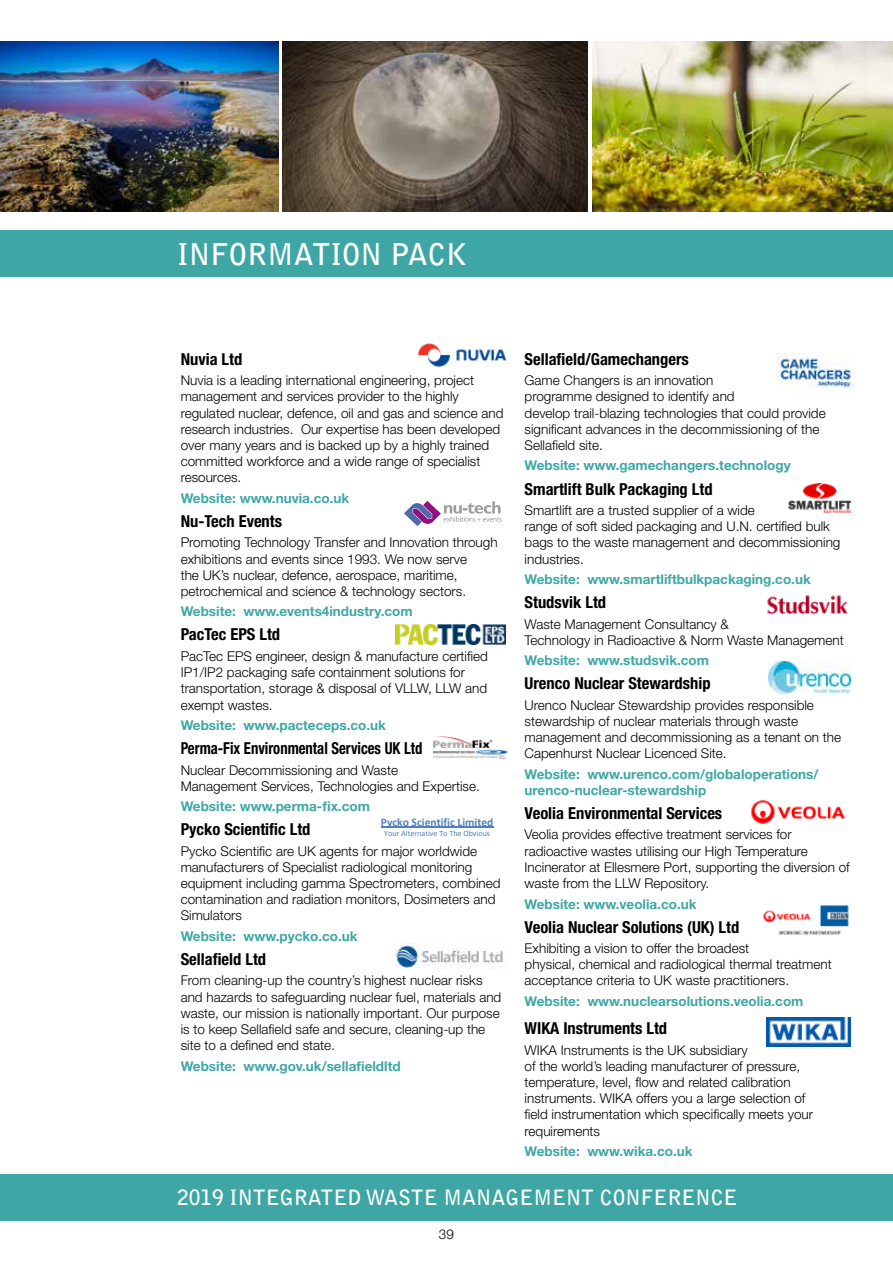
<style>
.page{position:relative;width:893px;height:1263px;background:#fff}
.page>*{position:absolute;margin:0;border:0;box-sizing:border-box;transform-origin:0 0}
.t1{font:700 30px "Bell Gothic Std";color:#fff}
.t2{font:700 21px "Bell Gothic Std";color:#fff}
.t3{font:700 condensed 16.5px "Helvetica Neue LT Std";color:#000}
.t4{font:700 condensed 16.5px "Helvetica Neue LT Std";color:#000;scale:.89 1}
.t5{font:300 13.5px/16.2px "Helvetica Neue LT Std";color:#000}
.t6{font:700 13.5px/16.2px "Helvetica Neue LT Std";color:#3ea7a5}
.t7{font:700 11.55px "Calibri";color:#4f81bd}
.t8{font:8.1px "Calibri";color:#4f81bd}
</style>
<div class="page">
<div style="left:0;top:1174px;width:893px;height:46px;background:#3ea7a5"></div>
<img style="left:283px;top:42px;width:305px;height:169px">
<img style="left:592px;top:42px;width:301px;height:169px">
<div style="left:0;top:230px;width:893px;height:47px;background:#3ea7a5"></div>
<img style="left:0;top:42px;width:279px;height:169px">
<img style="left:395px;top:624px;width:111px;height:21px">
<img style="left:434px;top:737px;width:74px;height:23px">
<img style="left:392px;top:943px;width:111px;height:26px">
<img style="left:789px;top:484px;width:61px;height:28px">
<img style="left:767px;top:595px;width:81px;height:20px">
<svg style="left:404px;top:501px;width:98px;height:25px"></svg>
<img style="left:769px;top:662px;width:81px;height:31px">
<img style="left:750px;top:800px;width:96px;height:24px">
<img style="left:776px;top:354px;width:78px;height:35px">
<img style="left:418px;top:343px;width:88px;height:24px">
<hr style="left:381px;top:826px;width:112px;height:1px;background:#4f81bd">
<hr style="left:381px;top:827px;width:112px;height:1px;background:#4f81bd">
<img style="left:766px;top:1017px;width:84px;height:29px">
<img style="left:763px;top:905px;width:86px;height:30px">
<h1 class="t1" style="left:177px;top:236px;width:291px">INFORMATION PACK</h1>
<p class="t3" style="left:181px;top:349px;width:63px">Nuvia Ltd</p>
<p class="t5" style="left:181px;top:372px;width:324px">Nuvia is a leading international engineering, project management and services provider to the highly regulated nuclear, defence, oil and gas and science and research industries. Our expertise has been developed over many years and is backed up by a highly trained committed workforce and a wide range of specialist resources.</p>
<p class="t6" style="left:181px;top:490px;width:170px">Website: www.nuvia.co.uk</p>
<p class="t3" style="left:181px;top:511px;width:103px">Nu-Tech Events</p>
<p class="t5" style="left:181px;top:534px;width:318px">Promoting Technology Transfer and Innovation through exhibitions and events since 1993. We now serve<br>the UK’s nuclear, defence, aerospace, maritime, petrochemical and science &amp; technology sectors.</p>
<p class="t6" style="left:181px;top:603px;width:233px">Website: www.events4industry.com</p>
<p class="t3" style="left:181px;top:625px;width:101px">PacTec EPS Ltd</p>
<p class="t5" style="left:181px;top:648px;width:309px">PacTec EPS engineer, design &amp; manufacture certified IP1/IP2 packaging safe containment solutions for transportation, storage &amp; disposal of VLLW, LLW and exempt wastes.</p>
<p class="t6" style="left:181px;top:717px;width:207px">Website: www.pacteceps.co.uk</p>
<p class="t4" style="left:181px;top:738px;width:273px">Perma-Fix Environmental Services UK Ltd</p>
<p class="t5" style="left:181px;top:761px;width:301px">Nuclear Decommissioning and Waste<br>Management Services, Technologies and Expertise.</p>
<p class="t6" style="left:181px;top:798px;width:191px">Website: www.perma-fix.com</p>
<p class="t3" style="left:181px;top:819px;width:131px">Pycko Scientific Ltd</p>
<p class="t5" style="left:181px;top:842px;width:321px">Pycko Scientific are UK agents for major worldwide manufacturers of Specialist radiological monitoring equipment including gamma Spectrometers, combined contamination and radiation monitors, Dosimeters and Simulators</p>
<p class="t6" style="left:181px;top:928px;width:178px">Website: www.pycko.co.uk</p>
<p class="t3" style="left:181px;top:949px;width:87px">Sellafield Ltd</p>
<p class="t5" style="left:181px;top:972px;width:322px">From cleaning-up the country’s highest nuclear risks and hazards to safeguarding nuclear fuel, materials and waste, our mission is nationally important. Our purpose is to keep Sellafield safe and secure, cleaning-up the site to a defined end state.</p>
<p class="t6" style="left:181px;top:1057px;width:221px">Website: www.gov.uk/sellafieldltd</p>
<p class="t7" style="left:381px;top:814px;width:114px">Pycko Scientific Limited</p>
<p class="t8" style="left:384px;top:828px;width:107px">Your Alternative To The Obvious</p>
<p class="t3" style="left:525px;top:349px;width:166px">Sellafield/Gamechangers</p>
<p class="t5" style="left:525px;top:372px;width:303px">Game Changers is an innovation<br>programme designed to identify and<br>develop trail-blazing technologies that could provide significant advances in the decommissioning of the Sellafield site.</p>
<p class="t6" style="left:525px;top:457px;width:268px">Website: www.gamechangers.technology</p>
<p class="t3" style="left:525px;top:479px;width:189px">Smartlift Bulk Packaging Ltd</p>
<p class="t5" style="left:525px;top:502px;width:317px">Smartlift are a trusted supplier of a wide<br>range of soft sided packaging and U.N. certified bulk bags to the waste management and decommissioning industries.</p>
<p class="t6" style="left:525px;top:571px;width:288px">Website: www.smartliftbulkpackaging.co.uk</p>
<p class="t3" style="left:525px;top:592px;width:83px">Studsvik Ltd</p>
<p class="t5" style="left:525px;top:615px;width:321px">Waste Management Consultancy &amp;<br>Technology in Radioactive &amp; Norm Waste Management</p>
<p class="t6" style="left:525px;top:652px;width:186px">Website: www.studsvik.com</p>
<p class="t3" style="left:525px;top:673px;width:187px">Urenco Nuclear Stewardship</p>
<p class="t5" style="left:525px;top:696px;width:318px">Urenco Nuclear Stewardship provides responsible stewardship of nuclear materials through waste management and decommissioning as a tenant on the Capenhurst Nuclear Licenced Site.</p>
<p class="t6" style="left:525px;top:765px;width:295px">Website: www.urenco.com/globaloperations/ urenco-nuclear-stewardship</p>
<p class="t3" style="left:525px;top:803px;width:199px">Veolia Environmental Services</p>
<p class="t5" style="left:525px;top:826px;width:327px">Veolia provides effective treatment services for radioactive wastes utilising our High Temperature Incinerator at Ellesmere Port, supporting the diversion of waste from the LLW Repository.</p>
<p class="t6" style="left:525px;top:895px;width:173px">Website: www.veolia.co.uk</p>
<p class="t3" style="left:525px;top:917px;width:216px">Veolia Nuclear Solutions (UK) Ltd</p>
<p class="t5" style="left:525px;top:940px;width:309px">Exhibiting a vision to offer the broadest<br>physical, chemical and radiological thermal treatment acceptance criteria to UK waste practitioners.</p>
<p class="t6" style="left:525px;top:993px;width:280px">Website: www.nuclearsolutions.veolia.com</p>
<p class="t3" style="left:525px;top:1018px;width:144px">WIKA Instruments Ltd</p>
<p class="t5" style="left:525px;top:1041px;width:290px">WIKA Instruments is the UK subsidiary<br>of the world’s leading manufacturer of pressure, temperature, level, flow and related calibration instruments. WIKA offers you a large selection of field instrumentation which specifically meets your requirements</p>
<p class="t6" style="left:525px;top:1143px;width:169px">Website: www.wika.co.uk</p>
<h2 class="t2" style="left:177px;top:1184px;width:562px">2019 INTEGRATED WASTE MANAGEMENT CONFERENCE</h2>
<p class="t5" style="left:439px;top:1225px;width:17px">39</p>
</div>
